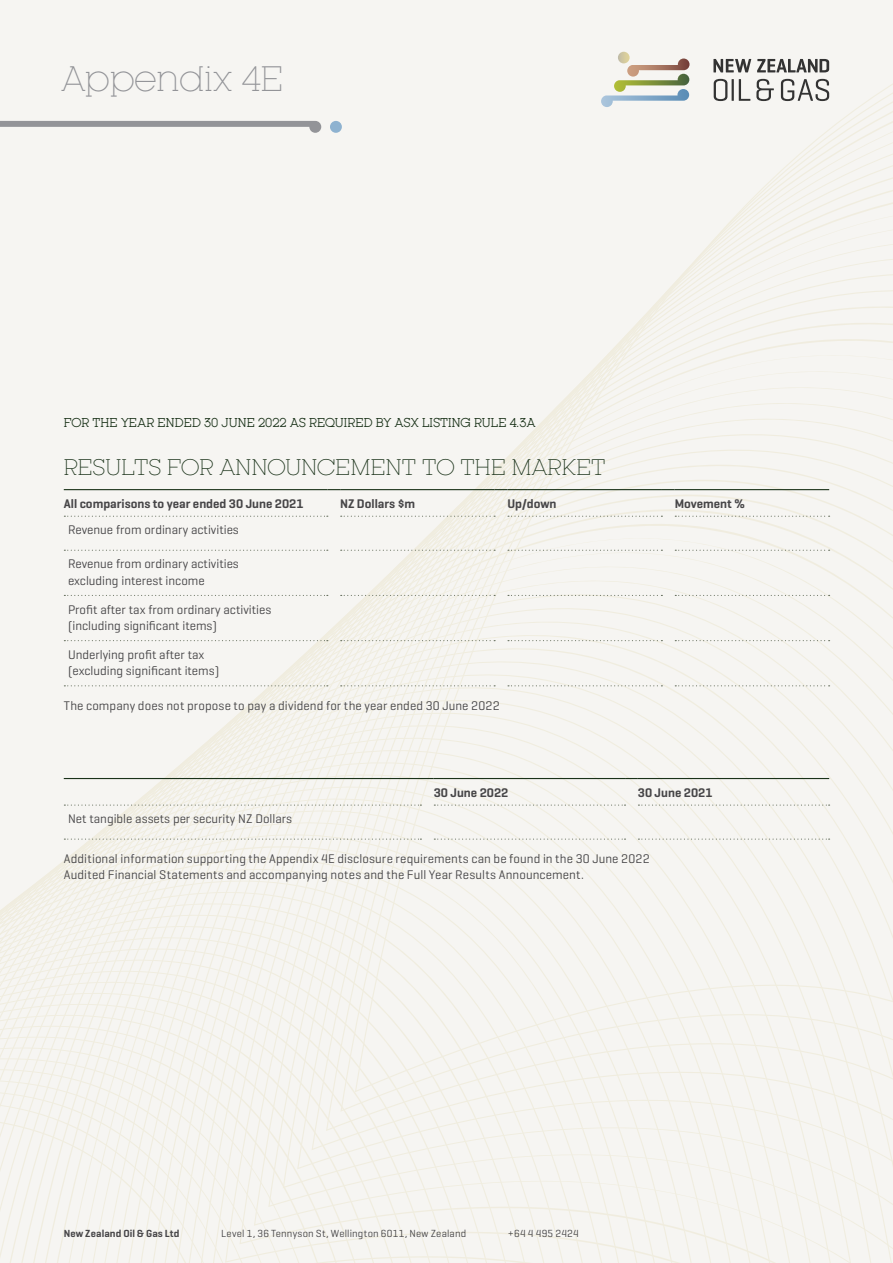
<style>
.page{position:relative;width:893px;height:1263px;background:#f6f5f2}
.page>*{position:absolute;margin:0;border:0;box-sizing:border-box;transform-origin:0 0}
.t1{font:300 33px "Kettering 105 W00";color:#939498}
.t2{font:300 21px "Kettering 105 W00";color:#1a3219;scale:1.04 1}
.t3{font:12.75px/16.5px "Geogrotesque";color:#464547}
.t4{font:600 12.75px "Geogrotesque";color:#464547}
.t5{font:12px "Kettering 105 W00";color:#1a3219}
.t6{font:10.5px "Geogrotesque";letter-spacing:.02em;color:#464547}
.t7{font:600 10.5px "Geogrotesque";letter-spacing:.01em;color:#464547}
</style>
<div class="page">
<svg style="left:63px;top:594px;width:830px;height:56px"></svg>
<svg style="left:64px;top:779px;width:829px;height:12px"></svg>
<svg style="left:22px;top:882px;width:853px;height:12px"></svg>
<svg style="left:7px;top:894px;width:873px;height:11px"></svg>
<svg style="left:0;top:905px;width:885px;height:11px"></svg>
<svg style="left:0;top:916px;width:889px;height:11px"></svg>
<svg style="left:0;top:927px;width:893px;height:11px"></svg>
<svg style="left:0;top:938px;width:875px;height:11px"></svg>
<svg style="left:0;top:949px;width:879px;height:11px"></svg>
<svg style="left:0;top:960px;width:883px;height:11px"></svg>
<svg style="left:0;top:971px;width:887px;height:11px"></svg>
<svg style="left:0;top:982px;width:891px;height:11px"></svg>
<svg style="left:0;top:993px;width:893px;height:11px"></svg>
<svg style="left:0;top:1004px;width:876px;height:11px"></svg>
<svg style="left:0;top:1015px;width:879px;height:11px"></svg>
<svg style="left:0;top:1026px;width:883px;height:10px"></svg>
<svg style="left:0;top:1036px;width:893px;height:227px"></svg>
<svg style="left:601px;top:52px;width:88px;height:55px"></svg>
<svg style="left:713px;top:59px;width:38px;height:13px"></svg>
<svg style="left:757px;top:59px;width:72px;height:13px"></svg>
<svg style="left:714px;top:79px;width:13px;height:22px"></svg>
<hr style="left:732px;top:79px;width:2px;height:22px;background:#333">
<svg style="left:739px;top:79px;width:11px;height:22px"></svg>
<svg style="left:756px;top:79px;width:18px;height:22px"></svg>
<svg style="left:781px;top:79px;width:48px;height:22px"></svg>
<div style="left:330px;top:121px;width:12px;height:12px;background:#8eb2d0;border-radius:50%"></div>
<div style="left:309px;top:121px;width:12px;height:12px;background:#939498;border-radius:6px"></div>
<svg style="left:64px;top:550px;width:264px;height:1px"></svg>
<svg style="left:341px;top:550px;width:154px;height:1px"></svg>
<svg style="left:508px;top:550px;width:154px;height:1px"></svg>
<svg style="left:675px;top:550px;width:155px;height:1px"></svg>
<svg style="left:64px;top:595px;width:264px;height:1px"></svg>
<svg style="left:341px;top:595px;width:154px;height:1px"></svg>
<svg style="left:508px;top:595px;width:154px;height:1px"></svg>
<svg style="left:675px;top:595px;width:155px;height:1px"></svg>
<svg style="left:64px;top:640px;width:264px;height:1px"></svg>
<svg style="left:341px;top:640px;width:154px;height:1px"></svg>
<svg style="left:508px;top:640px;width:154px;height:1px"></svg>
<svg style="left:675px;top:640px;width:155px;height:1px"></svg>
<svg style="left:64px;top:685px;width:264px;height:1px"></svg>
<svg style="left:341px;top:685px;width:154px;height:1px"></svg>
<svg style="left:508px;top:685px;width:154px;height:1px"></svg>
<svg style="left:675px;top:685px;width:155px;height:1px"></svg>
<hr style="left:64px;top:489px;width:263px;height:1px;background:#1a3219">
<svg style="left:327px;top:489px;width:13px;height:1px"></svg>
<hr style="left:340px;top:489px;width:155px;height:1px;background:#1a3219">
<svg style="left:495px;top:489px;width:12px;height:1px"></svg>
<hr style="left:507px;top:489px;width:155px;height:1px;background:#1a3219">
<svg style="left:662px;top:489px;width:13px;height:1px"></svg>
<hr style="left:675px;top:489px;width:154px;height:1px;background:#1a3219">
<svg style="left:64px;top:516px;width:264px;height:1px"></svg>
<svg style="left:341px;top:516px;width:154px;height:1px"></svg>
<svg style="left:508px;top:516px;width:154px;height:1px"></svg>
<svg style="left:675px;top:516px;width:155px;height:1px"></svg>
<svg style="left:64px;top:838px;width:357px;height:2px"></svg>
<svg style="left:434px;top:838px;width:191px;height:2px"></svg>
<svg style="left:638px;top:838px;width:192px;height:2px"></svg>
<hr style="left:64px;top:778px;width:357px;height:1px;background:#1a3219">
<svg style="left:421px;top:778px;width:13px;height:1px"></svg>
<hr style="left:434px;top:778px;width:191px;height:1px;background:#1a3219">
<svg style="left:625px;top:778px;width:13px;height:1px"></svg>
<hr style="left:638px;top:778px;width:191px;height:1px;background:#1a3219">
<svg style="left:64px;top:804px;width:357px;height:2px"></svg>
<svg style="left:434px;top:804px;width:191px;height:2px"></svg>
<svg style="left:638px;top:804px;width:192px;height:2px"></svg>
<hr style="left:797px;top:1225px;width:1px;height:38px;background:#a06855">
<h1 class="t1" style="left:61px;top:60px;width:224px">Appendix 4E</h1>
<p class="t5" style="left:64px;top:416px;width:474px">FOR THE YEAR ENDED 30 JUNE 2022 AS REQUIRED BY ASX LISTING RULE 4.3A</p>
<h2 class="t2" style="left:64px;top:455px;width:522px">RESULTS FOR ANNOUNCEMENT TO THE MARKET</h2>
<p class="t4" style="left:64px;top:495px;width:241px">All comparisons to year ended 30 June 2021</p>
<p class="t4" style="left:340px;top:495px;width:76px">NZ Dollars $m</p>
<p class="t4" style="left:507px;top:495px;width:51px">Up/down</p>
<p class="t4" style="left:675px;top:495px;width:72px">Movement %</p>
<p class="t3" style="left:68px;top:521px;width:172px">Revenue from ordinary activities</p>
<p class="t3" style="left:68px;top:555px;width:172px">Revenue from ordinary activities excluding interest income</p>
<p class="t3" style="left:68px;top:600px;width:205px">Profit after tax from ordinary activities (including significant items)</p>
<p class="t3" style="left:68px;top:646px;width:153px">Underlying profit after tax (excluding significant items)</p>
<p class="t3" style="left:64px;top:697px;width:437px">The company does not propose to pay a dividend for the year ended 30 June 2022</p>
<p class="t4" style="left:434px;top:784px;width:76px">30 June 2022</p>
<p class="t4" style="left:638px;top:784px;width:76px">30 June 2021</p>
<p class="t3" style="left:68px;top:810px;width:226px">Net tangible assets per security NZ Dollars</p>
<p class="t3" style="left:64px;top:850px;width:587px">Additional information supporting the Appendix 4E disclosure requirements can be found in the 30 June 2022<br>Audited Financial Statements and accompanying notes and the Full Year Results Announcement.</p>
<p class="t7" style="left:64px;top:1227px;width:117px">New Zealand Oil &amp; Gas Ltd</p>
<p class="t6" style="left:221px;top:1227px;width:247px">Level 1, 36 Tennyson St, Wellington 6011, New Zealand</p>
<p class="t6" style="left:508px;top:1227px;width:73px">+64 4 495 2424</p>
</div>
